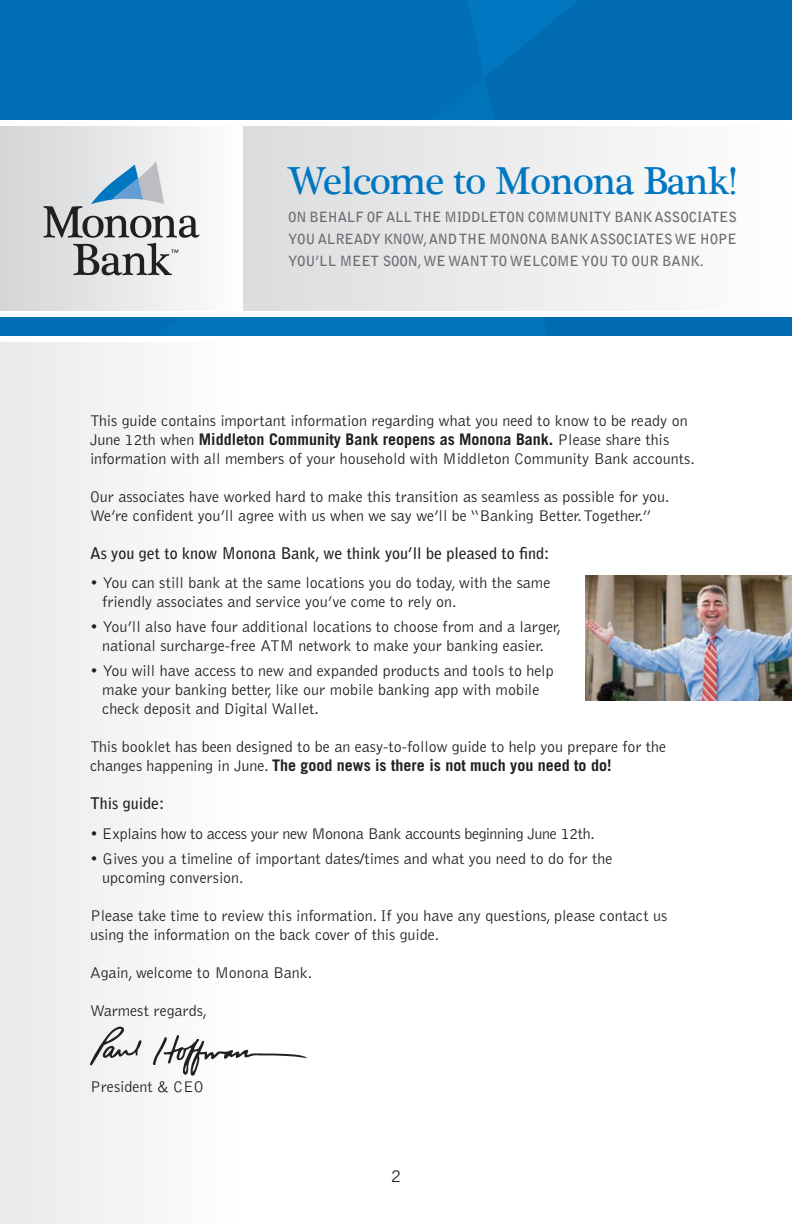
<style>
.page{position:relative;width:792px;height:1224px;background:#fff}
.page>*{position:absolute;margin:0;border:0;box-sizing:border-box;transform-origin:0 0}
.t1{font:40px "Plantagenet Cherokee";letter-spacing:-.03em;color:#0077c0}
.t2{font:300 16px/19px "Bell Gothic";color:#231f20}
.t3{font:700 16px "Trade Gothic";color:#231f20}
.t4{font:700 16px "Bell Gothic Std";color:#231f20}
.t5{font:300 16px "Bell Gothic";letter-spacing:-.02em;color:#231f20}
.t6{font:16px "Trade Gothic";color:#231f20}
.t7{font:700 14px/22px "Bell Gothic Std";letter-spacing:-.01em;color:#6c6d70;text-align:justify}
.s1{font-family:"Bell Gothic";font-weight:300}
</style>
<div class="page">
<img style="left:585px;top:576px;width:207px;height:124px">
<div style="left:0;top:126px;width:243px;height:184px;background:linear-gradient(to right,#d3d4d7,#fdfdfe)"></div>
<svg style="left:43px;top:161px;width:157px;height:114px"></svg>
<div style="left:243px;top:126px;width:549px;height:184px;background:linear-gradient(to right,#dbdcde,#fefefe)"></div>
<div style="left:0;top:0;width:792px;height:119px;background:#006fb5"></div>
<div style="left:0;top:317px;width:792px;height:18px;background:#006fb5"></div>
<svg style="left:90px;top:1027px;width:52px;height:38px"></svg>
<svg style="left:153px;top:1035px;width:154px;height:41px"></svg>
<h1 class="t1" style="left:288px;top:157px;width:450px">Welcome to Monona Bank!</h1>
<p class="t7" style="left:288px;top:207px;width:450px">ON BEHALF OF ALL THE MIDDLETON COMMUNITY BANK ASSOCIATES YOU ALREADY KNOW, AND THE MONONA BANK ASSOCIATES WE HOPE YOU’LL MEET SOON, WE WANT TO WELCOME YOU TO OUR BANK.</p>
<p class="t2" style="left:90px;top:412px;width:599px">This guide contains important information regarding what you need to know to be ready on</p>
<p class="t3" style="left:90px;top:429px;width:581px"><span class="s1">June 12th when</span> Middleton Community Bank reopens as Monona Bank. <span class="s1">Please share this</span></p>
<p class="t2" style="left:90px;top:450px;width:606px">information with all members of your household with Middleton Community Bank accounts.</p>
<p class="t2" style="left:90px;top:488px;width:581px">Our associates have worked hard to make this transition as seamless as possible for you.<br>We’re confident you’ll agree with us when we say we’ll be “Banking Better. Together.”</p>
<p class="t4" style="left:90px;top:547px;width:461px">As you get to know Monona Bank, we think you’ll be pleased to find:</p>
<p class="t2" style="left:102px;top:574px;width:450px;text-indent:-12px">• You can still bank at the same locations you do today, with the same friendly associates and service you’ve come to rely on.</p>
<p class="t2" style="left:90px;top:617px;width:473px;text-align:center">• You’ll also have four additional locations to choose from and a larger, national surcharge-free ATM network to make your banking easier.</p>
<p class="t2" style="left:102px;top:661px;width:453px;text-indent:-12px">• You will have access to new and expanded products and tools to help make your banking better, like our mobile banking app with mobile check deposit and Digital Wallet.</p>
<p class="t2" style="left:90px;top:737px;width:578px">This booklet has been designed to be an easy-to-follow guide to help you prepare for the</p>
<p class="t3" style="left:90px;top:755px;width:523px"><span class="s1">changes happening in June.</span> The good news is there is not much you need to do!</p>
<p class="t4" style="left:90px;top:797px;width:76px">This guide:</p>
<p class="t5" style="left:90px;top:825px;width:507px">• Explains how to access your new Monona Bank accounts beginning June 12th.</p>
<p class="t2" style="left:102px;top:849px;width:512px;text-indent:-12px">• Gives you a timeline of important dates/times and what you need to do for the upcoming conversion.</p>
<p class="t2" style="left:90px;top:906px;width:579px">Please take time to review this information. If you have any questions, please contact us using the information on the back cover of this guide.</p>
<p class="t2" style="left:90px;top:963px;width:224px">Again, welcome to Monona Bank.</p>
<p class="t2" style="left:90px;top:1001px;width:119px">Warmest regards,</p>
<p class="t2" style="left:90px;top:1077px;width:115px">President &amp; CEO</p>
<p class="t6" style="left:391px;top:1166px;width:11px">2</p>
</div>
